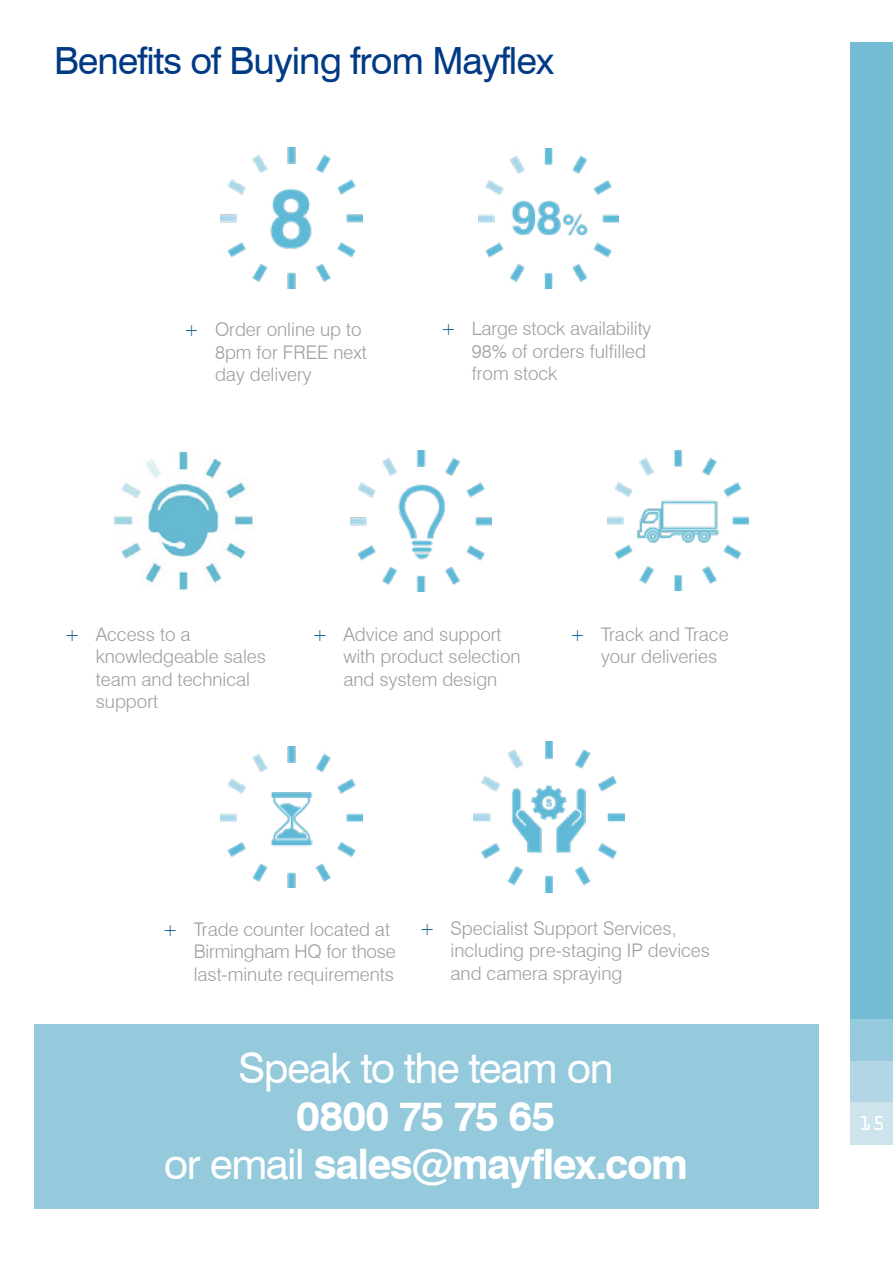
<style>
.page{position:relative;width:893px;height:1263px;background:#fff}
.page>*{position:absolute;margin:0;border:0;box-sizing:border-box;transform-origin:0 0}
.t1{font:700 42px/48px "Swiss 721 BT";letter-spacing:-.035em;color:#fff;text-align:center}
.t2{font:42px "Swiss 721 BT";letter-spacing:-.035em;color:#fff}
.t3{font:37.5px "Swiss 721 BT";letter-spacing:-.025em;color:#003a85}
.t4{font:300 18.75px/22.5px "Swiss 721 BT";color:#9c9e9f}
.t5{font:18px "OCRA Std";color:#fff}
.s1{color:#025689}
.s2{font-weight:400}
</style>
<div class="page">
<div style="left:850px;top:1060px;width:43px;height:43px;background:#b2d6e5"></div>
<div style="left:850px;top:1103px;width:43px;height:42px;background:#cde4ed"></div>
<div style="left:850px;top:1018px;width:43px;height:42px;background:#95c9dc"></div>
<div style="left:850px;top:42px;width:43px;height:976px;background:#75bbd3"></div>
<div style="left:34px;top:1024px;width:785px;height:185px;background:#95c9dc"></div>
<img style="left:221px;top:147px;width:142px;height:142px">
<img style="left:350px;top:450px;width:142px;height:141px">
<img style="left:221px;top:746px;width:142px;height:142px">
<img style="left:478px;top:149px;width:141px;height:140px">
<img style="left:607px;top:450px;width:141px;height:140px">
<img style="left:114px;top:451px;width:139px;height:139px">
<img style="left:473px;top:741px;width:151px;height:151px">
<h2 class="t3" style="left:54px;top:37px;width:502px">Benefits of Buying from Mayflex</h2>
<p class="t4" style="left:215px;top:318px;width:153px;text-indent:-31px"><span class="s1">+</span> Order online up to<br>8pm for FREE next day delivery</p>
<p class="t4" style="left:472px;top:317px;width:181px;text-indent:-31px"><span class="s1">+</span> Large stock availability<br>98% of orders fulfilled from stock</p>
<p class="t4" style="left:96px;top:622px;width:172px;text-indent:-31px"><span class="s1">+</span> Access to a knowledgeable sales team and technical support</p>
<p class="t4" style="left:343px;top:623px;width:179px;text-indent:-31px"><span class="s1">+</span> Advice and support with product selection and system design</p>
<p class="t4" style="left:601px;top:623px;width:129px;text-indent:-31px"><span class="s1">+</span> Track and Trace your deliveries</p>
<p class="t4" style="left:194px;top:918px;width:204px;text-indent:-31px"><span class="s1">+</span> Trade counter located at<br>Birmingham HQ for those last-minute requirements</p>
<p class="t4" style="left:450px;top:917px;width:261px;text-indent:-31px"><span class="s1">+</span> Specialist Support Services, including pre-staging IP devices and camera spraying</p>
<h1 class="t2" style="left:238px;top:1042px;width:377px">Speak to the team on</h1>
<h1 class="t1" style="left:164px;top:1091px;width:525px">0800 75 75 65<br><span class="s2">or email</span> sales@mayflex.com</h1>
<p class="t5" style="left:859px;top:1115px;width:27px">15</p>
</div>
